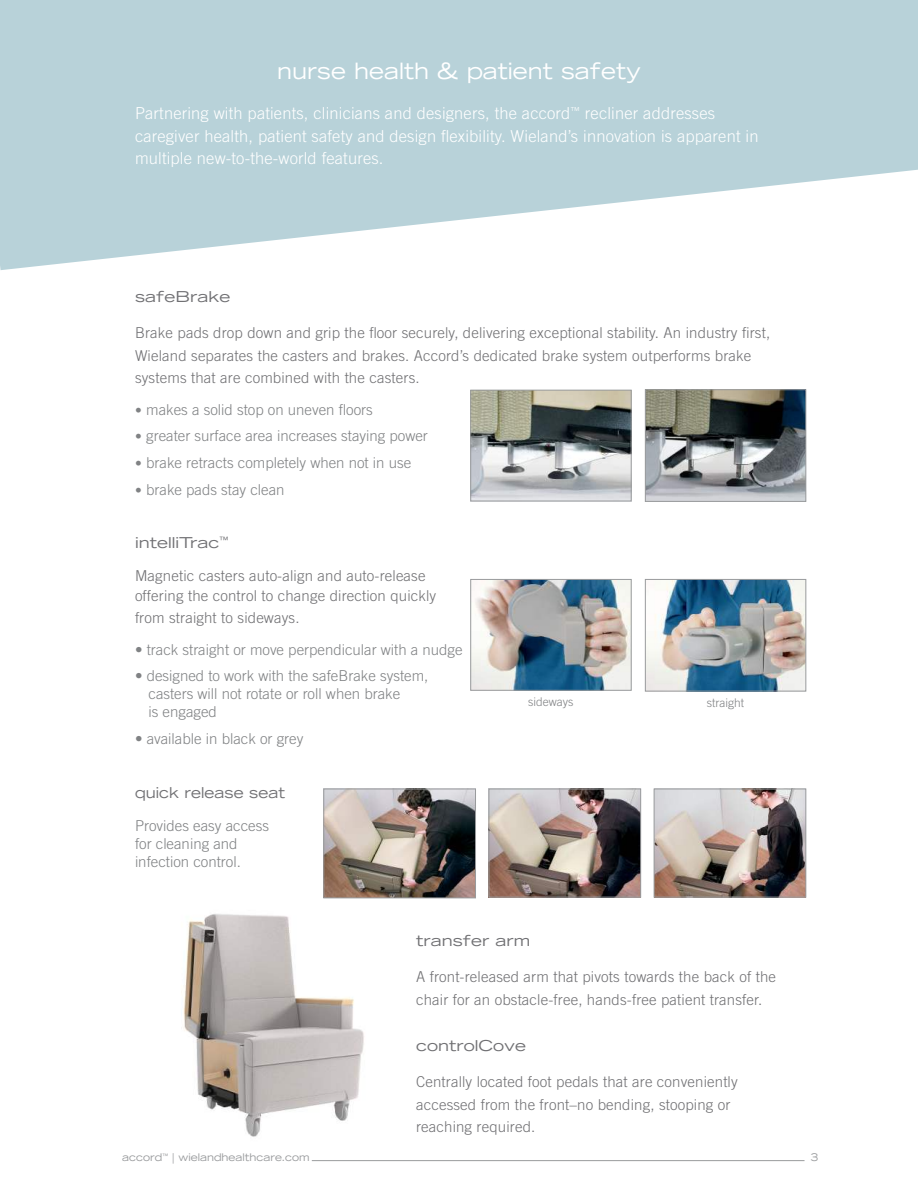
<style>
.page{position:relative;width:918px;height:1188px;background:#fff}
.page>*{position:absolute;margin:0;border:0;box-sizing:border-box;transform-origin:0 0}
.t1{font:expanded 22.5px "Trade Gothic LT Std";color:#fff}
.t2{font:300 16.5px/22.5px "Trade Gothic LT Std";letter-spacing:.01em;color:#fff}
.t3{font:300 15px/22.5px "Trade Gothic LT Std";letter-spacing:.01em;color:#707073}
.t4{font:300 15px/18px "Trade Gothic LT Std";color:#808284}
.t5{font:expanded 15px "Trade Gothic LT Std";color:#707073;scale:1.1 1}
.t6{font:expanded 15px "Trade Gothic LT Std";color:#707073}
.t7{font:300 12px "Trade Gothic LT Std";color:#808284}
.t8{font:expanded 10.5px "Trade Gothic LT Std";color:#999b9d}
.s1{font-weight:700;font-size:13.5px}
</style>
<div class="page">
<svg style="left:0;top:0;width:918px;height:270px;fill:#b8d2d9"></svg>
<img style="left:647px;top:581px;width:157px;height:108px">
<div style="left:645px;top:579px;width:161px;height:112px;border:1px solid #999b9d"></div>
<img style="left:472px;top:581px;width:158px;height:108px">
<div style="left:470px;top:579px;width:162px;height:112px;border:1px solid #999b9d"></div>
<img style="left:647px;top:391px;width:157px;height:109px">
<div style="left:645px;top:389px;width:161px;height:113px;border:1px solid #999b9d"></div>
<img style="left:472px;top:392px;width:158px;height:107px">
<div style="left:470px;top:390px;width:162px;height:111px;border:1px solid #999b9d"></div>
<img style="left:181px;top:914px;width:183px;height:223px">
<img style="left:325px;top:791px;width:149px;height:105px">
<div style="left:323px;top:789px;width:153px;height:109px;border:1px solid #999b9d"></div>
<img style="left:491px;top:791px;width:148px;height:104px">
<div style="left:489px;top:789px;width:152px;height:108px;border:1px solid #999b9d"></div>
<img style="left:656px;top:791px;width:148px;height:104px">
<div style="left:654px;top:789px;width:152px;height:108px;border:1px solid #999b9d"></div>
<hr style="left:312px;top:1160px;width:493px;height:1px;background:#999b9d">
<h1 class="t1" style="left:277px;top:62px;width:365px">nurse health &amp; patient safety</h1>
<p class="t2" style="left:135px;top:103px;width:625px">Partnering with patients, clinicians and designers, the accord<sup>™</sup> recliner addresses caregiver health, patient safety and design flexibility. Wieland’s innovation is apparent in multiple new-to-the-world features.</p>
<p class="t5" style="left:135px;top:291px;width:88px">safeBrake</p>
<p class="t3" style="left:135px;top:323px;width:637px">Brake pads drop down and grip the floor securely, delivering exceptional stability. An industry first,<br>Wieland separates the casters and brakes. Accord’s dedicated brake system outperforms brake systems that are combined with the casters.</p>
<p class="t4" style="left:135px;top:402px;width:239px"><span class="s1">•</span> makes a solid stop on uneven floors</p>
<p class="t4" style="left:135px;top:428px;width:294px"><span class="s1">•</span> greater surface area increases staying power</p>
<p class="t4" style="left:135px;top:455px;width:278px"><span class="s1">•</span> brake retracts completely when not in use</p>
<p class="t4" style="left:135px;top:482px;width:151px"><span class="s1">•</span> brake pads stay clean</p>
<p class="t5" style="left:135px;top:537px;width:87px">intelliTrac<sup>™</sup></p>
<p class="t3" style="left:135px;top:567px;width:303px;line-height:19.5px">Magnetic casters auto-align and auto-release offering the control to change direction quickly</p>
<p class="t3" style="left:135px;top:608px;width:166px">from straight to sideways.</p>
<p class="t4" style="left:135px;top:641px;width:329px">• track straight or move perpendicular with a nudge</p>
<p class="t4" style="left:148px;top:668px;width:281px;text-indent:-14px">• designed to work with the safeBrake system, casters will not rotate or roll when brake<br>is engaged</p>
<p class="t4" style="left:135px;top:731px;width:170px">• available in black or grey</p>
<p class="t7" style="left:528px;top:697px;width:47px">sideways</p>
<p class="t7" style="left:707px;top:698px;width:39px">straight</p>
<p class="t6" style="left:135px;top:786px;width:152px">quick release seat</p>
<p class="t4" style="left:135px;top:818px;width:136px">Provides easy access for cleaning and infection control.</p>
<p class="t5" style="left:416px;top:935px;width:105px">transfer arm</p>
<p class="t3" style="left:416px;top:967px;width:361px">A front-released arm that pivots towards the back of the chair for an obstacle-free, hands-free patient transfer.</p>
<p class="t5" style="left:416px;top:1040px;width:102px">controlCove</p>
<p class="t3" style="left:416px;top:1072px;width:323px">Centrally located foot pedals that are conveniently accessed from the front–no bending, stooping or reaching required.</p>
<p class="t8" style="left:122px;top:1153px;width:189px">accord<sup>™</sup> | wielandhealthcare.com</p>
<p class="t8" style="left:811px;top:1153px;width:9px">3</p>
</div>
